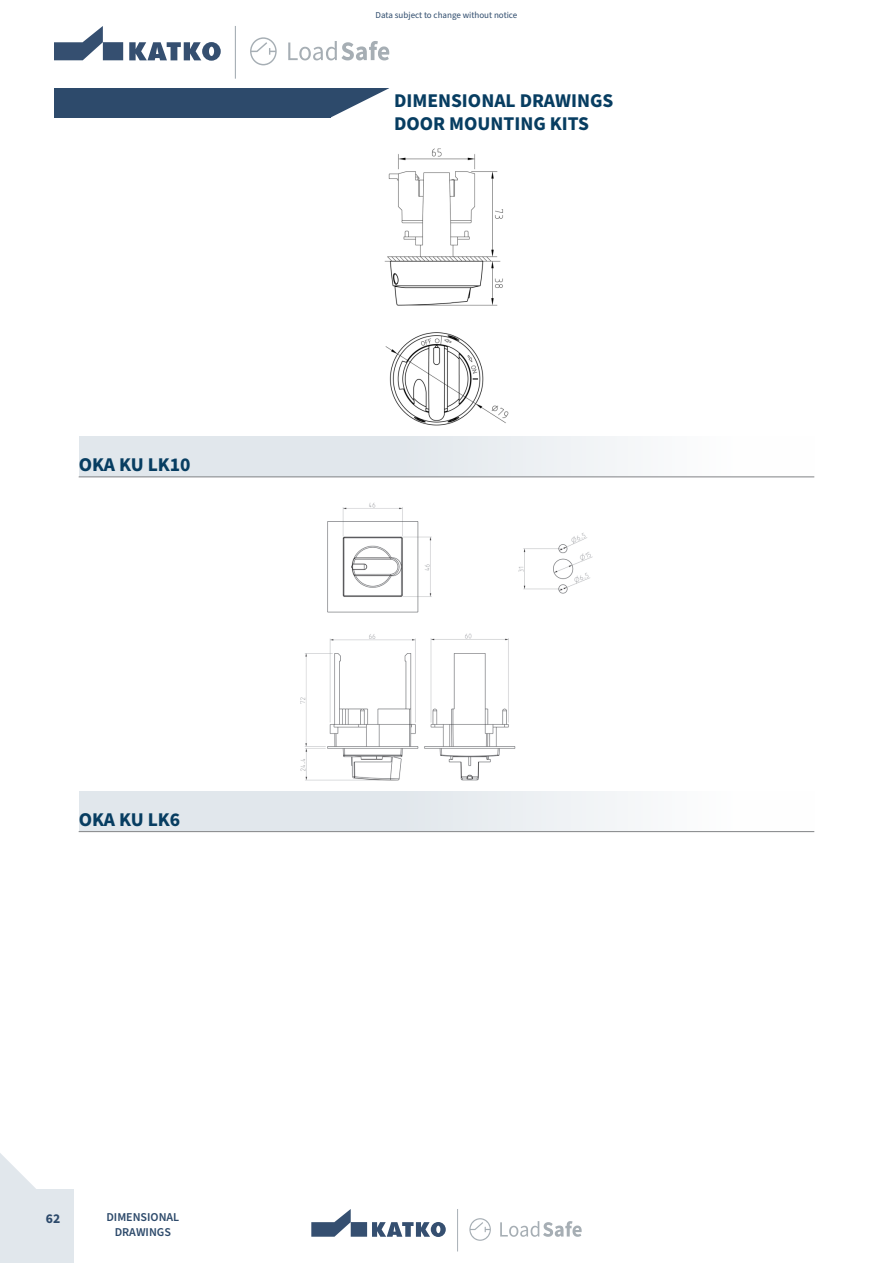
<style>
.page{position:relative;width:893px;height:1263px;background:#fff}
.page>*{position:absolute;margin:0;border:0;box-sizing:border-box;transform-origin:0 0}
.Kappaletyyli_1{font:700 19.5px "Source Sans Pro";color:#073d61}
.t1{font:700 13.5px "Source Sans Pro";color:#2d4a6b}
.Taulukko_rivit{font:600 12px "Source Sans Pro";color:#2d4a6b}
.t2{font:9px "Source Sans Pro";color:#2e4b6c}
</style>
<div class="page">
<div style="left:0;top:1189px;width:74px;height:74px;background:#e1e7ec"></div>
<svg style="left:469px;top:1218px;width:22px;height:23px"></svg>
<svg style="left:500px;top:1221px;width:82px;height:16px"></svg>
<svg style="left:311px;top:1209px;width:135px;height:28px"></svg>
<hr style="left:457px;top:1209px;width:1px;height:42px;background:#a6aeb4">
<div style="left:54px;top:81px;width:277px;height:36px;background:#2d4a6b"></div>
<div style="left:54px;top:44px;width:352px;height:44px;background:#fff"></div>
<svg style="left:250px;top:37px;width:27px;height:28px"></svg>
<svg style="left:288px;top:41px;width:101px;height:76px"></svg>
<svg style="left:54px;top:26px;width:167px;height:35px"></svg>
<hr style="left:235px;top:26px;width:1px;height:53px;background:#a6aeb4">
<svg style="left:0;top:1153px;width:36px;height:36px"></svg>
<div style="left:79px;top:436px;width:735px;height:40px;background:linear-gradient(to right,#d9e1e7,#fcfdfd)"></div>
<div style="left:79px;top:791px;width:735px;height:40px;background:linear-gradient(to right,#d9e1e7,#fcfdfd)"></div>
<hr style="left:79px;top:476px;width:735px;height:1px;background:#808285">
<hr style="left:79px;top:831px;width:735px;height:1px;background:#808285">
<img style="left:300px;top:502px;width:293px;height:279px">
<img style="left:384px;top:148px;width:125px;height:278px">
<p class="Kappaletyyli_1" style="left:79px;top:451px;width:114px">OKA KU LK10</p>
<p class="Kappaletyyli_1" style="left:79px;top:806px;width:103px">OKA KU LK6</p>
<p class="t1" style="left:46px;top:1209px;width:16px">62</p>
<p class="Taulukko_rivit" style="left:106px;top:1209px;width:74px">DIMENSIONAL</p>
<p class="Taulukko_rivit" style="left:115px;top:1224px;width:58px">DRAWINGS</p>
<p class="t2" style="left:376px;top:9px;width:143px">Data subject to change without notice</p>
<p class="Kappaletyyli_1" style="left:394px;top:87px;width:221px">DIMENSIONAL DRAWINGS</p>
<p class="Kappaletyyli_1" style="left:394px;top:110px;width:197px">DOOR MOUNTING KITS</p>
</div>
